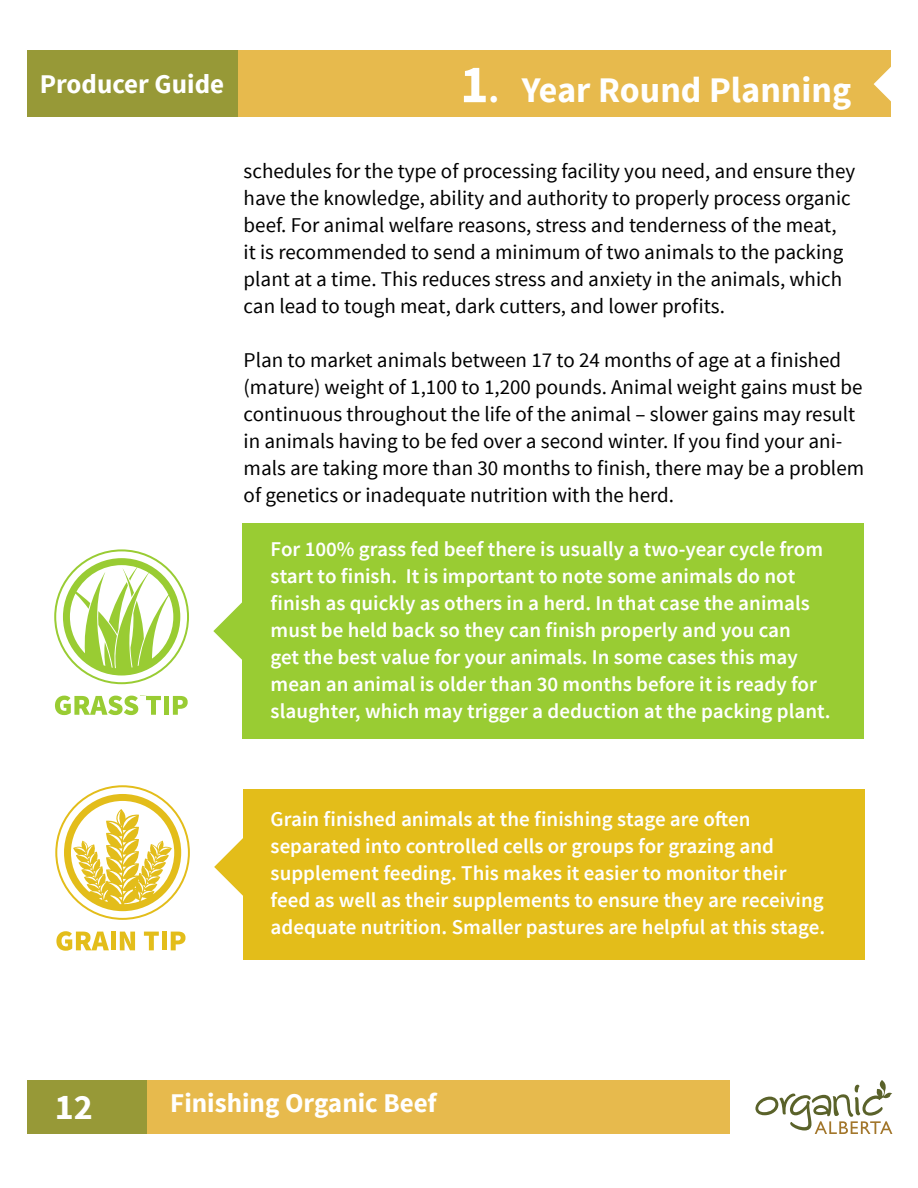
<style>
.page{position:relative;width:918px;height:1188px;background:#fff}
.page>*{position:absolute;margin:0;border:0;box-sizing:border-box;transform-origin:0 0}
.t1{font:700 36px "Source Sans Pro";color:#fff}
.t2{font:700 27px "Source Sans Pro";color:#fff}
.t3{font:21px/27px "Source Sans Pro";color:#000}
.t4{font:600 21px/27px "Source Sans Pro";color:#fff}
.s1{font-size:54px}
</style>
<div class="page">
<div style="left:27px;top:50px;width:864px;height:67px;background:#e7ba4d"></div>
<div style="left:27px;top:50px;width:211px;height:67px;background:#979937"></div>
<svg style="left:755px;top:1080px;width:137px;height:54px"></svg>
<div style="left:141px;top:1080px;width:589px;height:54px;background:#e7ba4d"></div>
<div style="left:27px;top:1080px;width:119px;height:54px;background:#979937"></div>
<svg style="left:874px;top:67px;width:17px;height:35px"></svg>
<div style="left:243px;top:789px;width:622px;height:170px;background:#e3bd1a"></div>
<svg style="left:214px;top:838px;width:29px;height:58px"></svg>
<svg style="left:55px;top:785px;width:135px;height:135px"></svg>
<svg style="left:56px;top:931px;width:53px;height:20px"></svg>
<div style="left:111px;top:932px;width:5px;height:18px;background:#e3bd1a"></div>
<svg style="left:120px;top:932px;width:39px;height:18px"></svg>
<div style="left:162px;top:932px;width:5px;height:18px;background:#e3bd1a"></div>
<svg style="left:171px;top:932px;width:15px;height:18px"></svg>
<svg style="left:54px;top:549px;width:135px;height:135px"></svg>
<svg style="left:55px;top:695px;width:106px;height:20px"></svg>
<div style="left:164px;top:696px;width:5px;height:19px;background:#9c3"></div>
<svg style="left:173px;top:696px;width:15px;height:19px"></svg>
<div style="left:242px;top:524px;width:622px;height:215px;background:#9c3"></div>
<svg style="left:213px;top:602px;width:29px;height:58px"></svg>
<p class="t2" style="left:40px;top:67px;width:186px">Producer Guide</p>
<h1 class="t1" style="left:460px;top:67px;width:393px"><span class="s1">1</span>. Year Round Planning</h1>
<p class="t3" style="left:244px;top:158px;width:613px">schedules for the type of processing facility you need, and ensure they have the knowledge, ability and authority to properly process organic beef. For animal welfare reasons, stress and tenderness of the meat,<br>it is recommended to send a minimum of two animals to the packing plant at a time. This reduces stress and anxiety in the animals, which can lead to tough meat, dark cutters, and lower profits.</p>
<p class="t3" style="left:244px;top:347px;width:622px">Plan to market animals between 17 to 24 months of age at a finished (mature) weight of 1,100 to 1,200 pounds. Animal weight gains must be continuous throughout the life of the animal – slower gains may result in animals having to be fed over a second winter. If you find your ani&shy;mals are taking more than 30 months to finish, there may be a problem of genetics or inadequate nutrition with the herd.</p>
<p class="t4" style="left:271px;top:536px;width:562px">For 100% grass fed beef there is usually a two-year cycle from start to finish. It is important to note some animals do not finish as quickly as others in a herd. In that case the animals must be held back so they can finish properly and you can<br>get the best value for your animals. In some cases this may mean an animal is older than 30 months before it is ready for slaughter, which may trigger a deduction at the packing plant.</p>
<p class="t4" style="left:271px;top:806px;width:556px">Grain finished animals at the finishing stage are often separated into controlled cells or groups for grazing and supplement feeding. This makes it easier to monitor their feed as well as their supplements to ensure they are receiving adequate nutrition. Smaller pastures are helpful at this stage.</p>
<h1 class="t1" style="left:55px;top:1084px;width:40px">12</h1>
<p class="t2" style="left:170px;top:1086px;width:268px">Finishing Organic Beef</p>
</div>
